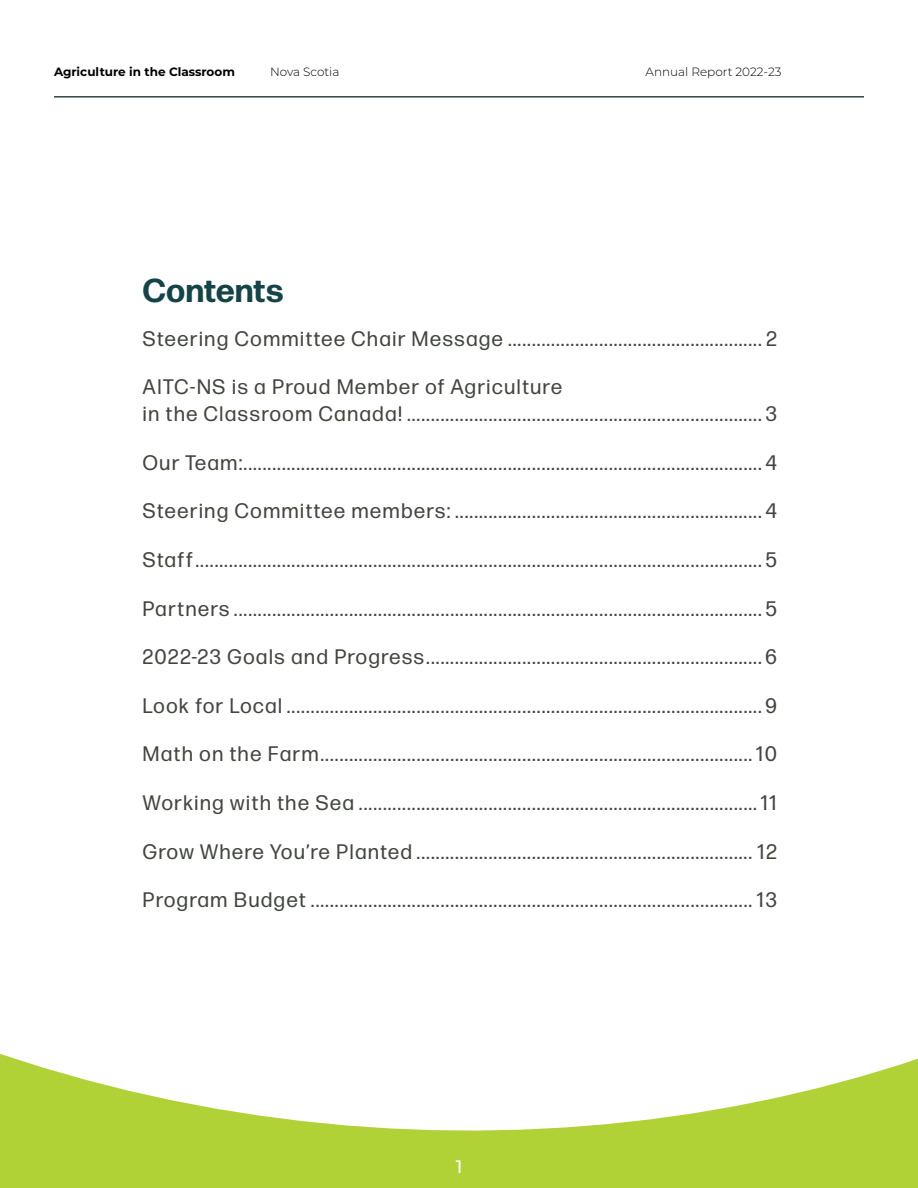
<style>
.page{position:relative;width:918px;height:1188px;background:#fff}
.page>*{position:absolute;margin:0;border:0;box-sizing:border-box;transform-origin:0 0}
.Head{font:700 33px "Forma DJR Micro";color:#144445}
.t1{font:21px/27px "Forma DJR Micro";letter-spacing:.05em;color:#41463e}
.t2{font:500 18px "Montserrat";color:#fff}
.t3{font:300 12px "Montserrat";color:#000}
.t4{font:700 12px "Montserrat";color:#000}
</style>
<div class="page">
<svg style="left:0;top:1054px;width:918px;height:134px;fill:#b0d237"></svg>
<div style="left:40px;top:86px;width:838px;height:14px;background:#000;opacity:.35"></div>
<p class="t4" style="left:54px;top:63px;width:182px">Agriculture in the Classroom</p>
<p class="t3" style="left:270px;top:64px;width:71px">Nova Scotia</p>
<p class="t3" style="left:646px;top:64px;width:137px">Annual Report 2022-23</p>
<p class="Head" style="left:143px;top:269px;width:143px">Contents</p>
<p class="t1" style="left:143px;top:324px;width:636px">Steering Committee Chair Message ..................................................... 2</p>
<p class="t1" style="left:143px;top:373px;width:636px">AITC-NS is a Proud Member of Agriculture<br>in the Classroom Canada! .......................................................................... 3</p>
<p class="t1" style="left:143px;top:448px;width:636px">Our Team:............................................................................................................ 4</p>
<p class="t1" style="left:143px;top:497px;width:636px">Steering Committee members: ................................................................ 4</p>
<p class="t1" style="left:143px;top:545px;width:636px">Staff...................................................................................................................... 5</p>
<p class="t1" style="left:143px;top:594px;width:636px">Partners .............................................................................................................. 5</p>
<p class="t1" style="left:143px;top:643px;width:636px">2022-23 Goals and Progress......................................................................6</p>
<p class="t1" style="left:143px;top:691px;width:636px">Look for Local ...................................................................................................9</p>
<p class="t1" style="left:143px;top:740px;width:636px">Math on the Farm..........................................................................................10</p>
<p class="t1" style="left:143px;top:788px;width:636px">Working with the Sea ...................................................................................11</p>
<p class="t1" style="left:143px;top:837px;width:636px">Grow Where You’re Planted ...................................................................... 12</p>
<p class="t1" style="left:143px;top:886px;width:636px">Program Budget ............................................................................................ 13</p>
<p class="t2" style="left:456px;top:1154px;width:8px">1</p>
</div>
